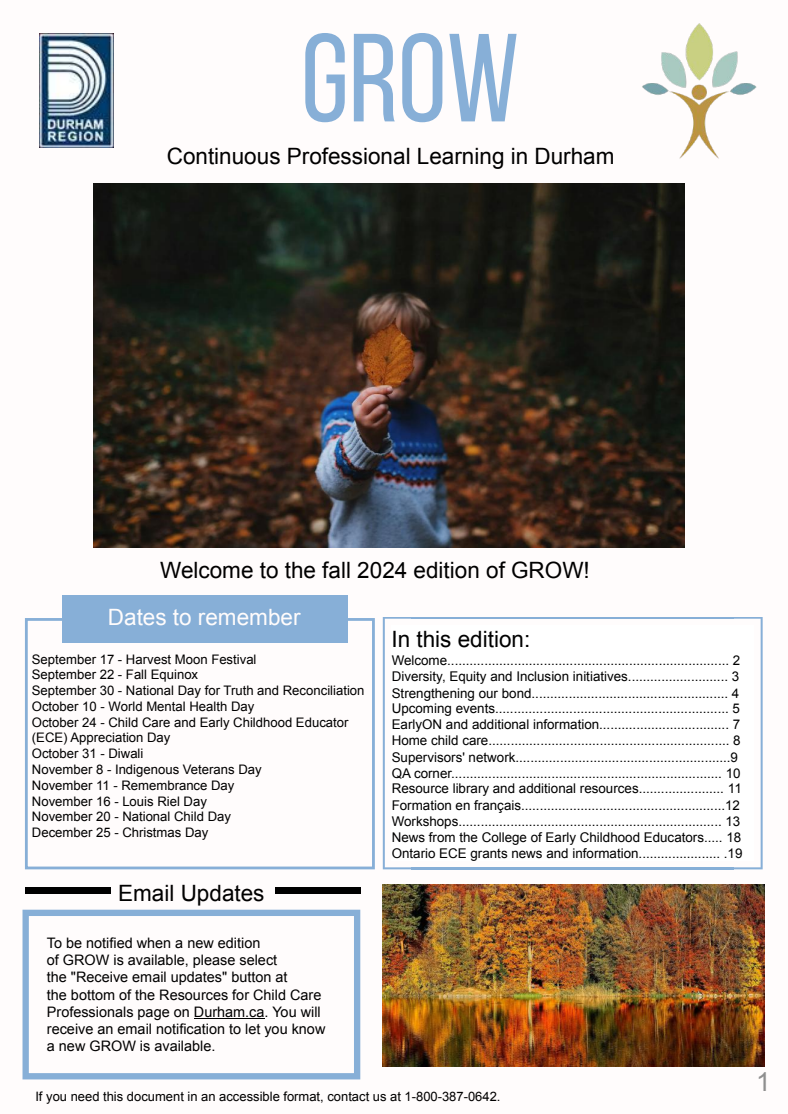
<style>
.page{position:relative;width:788px;height:1114px;background:#fff}
.page>*{position:absolute;margin:0;border:0;box-sizing:border-box;transform-origin:0 0}
.t1{font:125px "Bebas Neue";color:#87afd7}
.t2{font:26.25px "Arial";color:#8f8f8f}
.t3{font:22.5px "Arial";color:#000}
.t4{font:22.5px "Arial";color:#fffcfc}
.t5{font:14.5px/17.2px "Arial";color:#000}
.t6{font:13.38px/16.1px "Arial";color:#000}
.t7{font:13.12px/15.8px "Arial";color:#000}
.t8{font:13px "Arial";color:#000}
</style>
<div class="page">
<div style="left:25px;top:887px;width:85px;height:6px;background:#000"></div>
<div style="left:22px;top:909px;width:338px;height:170px;border:6px solid #87afd7"></div>
<hr style="left:194px;top:1018px;width:70px;height:1px;background:#000">
<div style="left:275px;top:887px;width:85px;height:6px;background:#000"></div>
<div style="left:25px;top:618px;width:350px;height:251px;border:3px solid #87afd7"></div>
<div style="left:63px;top:595px;width:285px;height:48px;background:#87afd7"></div>
<img style="left:39px;top:34px;width:74px;height:113px">
<img style="left:642px;top:23px;width:115px;height:136px">
<img style="left:93px;top:184px;width:591px;height:364px">
<hr style="left:411px;top:867px;width:323px;height:2px;background:#87afd7">
<hr style="left:411px;top:617px;width:323px;height:1px;background:#87afd7">
<svg style="left:732px;top:617px;width:30px;height:252px"></svg>
<svg style="left:383px;top:617px;width:30px;height:252px"></svg>
<img style="left:382px;top:884px;width:382px;height:182px">
<h1 class="t1" style="left:301px;top:10px;width:220px">GROW</h1>
<h3 class="t3" style="left:167px;top:143px;width:449px">Continuous Professional Learning in Durham</h3>
<h3 class="t3" style="left:160px;top:557px;width:431px">Welcome to the fall 2024 edition of GROW!</h3>
<h3 class="t4" style="left:108px;top:604px;width:194px">Dates to remember</h3>
<p class="t7" style="left:32px;top:651px;width:334px">September 17 - Harvest Moon Festival<br>September 22 - Fall Equinox<br>September 30 - National Day for Truth and Reconciliation October 10 - World Mental Health Day<br>October 24 - Child Care and Early Childhood Educator (ECE) Appreciation Day<br>October 31 - Diwali<br>November 8 - Indigenous Veterans Day<br>November 11 - Remembrance Day<br>November 16 - Louis Riel Day<br>November 20 - National Child Day<br>December 25 - Christmas Day</p>
<h3 class="t3" style="left:391px;top:627px;width:140px">In this edition:</h3>
<p class="t6" style="left:391px;top:652px;width:352px">Welcome............................................................................ 2<br>Diversity, Equity and Inclusion initiatives........................... 3<br>Strengthening our bond..................................................... 4<br>Upcoming events............................................................... 5<br>EarlyON and additional information................................... 7<br>Home child care................................................................. 8<br>Supervisors' network..........................................................9<br>QA corner......................................................................... 10<br>Resource library and additional resources....................... 11<br>Formation en français.......................................................12<br>Workshops....................................................................... 13<br>News from the College of Early Childhood Educators..... 18<br>Ontario ECE grants news and information...................... .19</p>
<h3 class="t3" style="left:118px;top:880px;width:148px">Email Updates</h3>
<p class="t5" style="left:47px;top:934px;width:280px">To be notified when a new edition<br>of GROW is available, please select<br>the "Receive email updates" button at<br>the bottom of the Resources for Child Care Professionals page on Durham.ca. You will receive an email notification to let you know a new GROW is available.</p>
<p class="t8" style="left:35px;top:1089px;width:466px">If you need this document in an accessible format, contact us at 1-800-387-0642.</p>
<h2 class="t2" style="left:756px;top:1067px;width:16px">1</h2>
</div>
